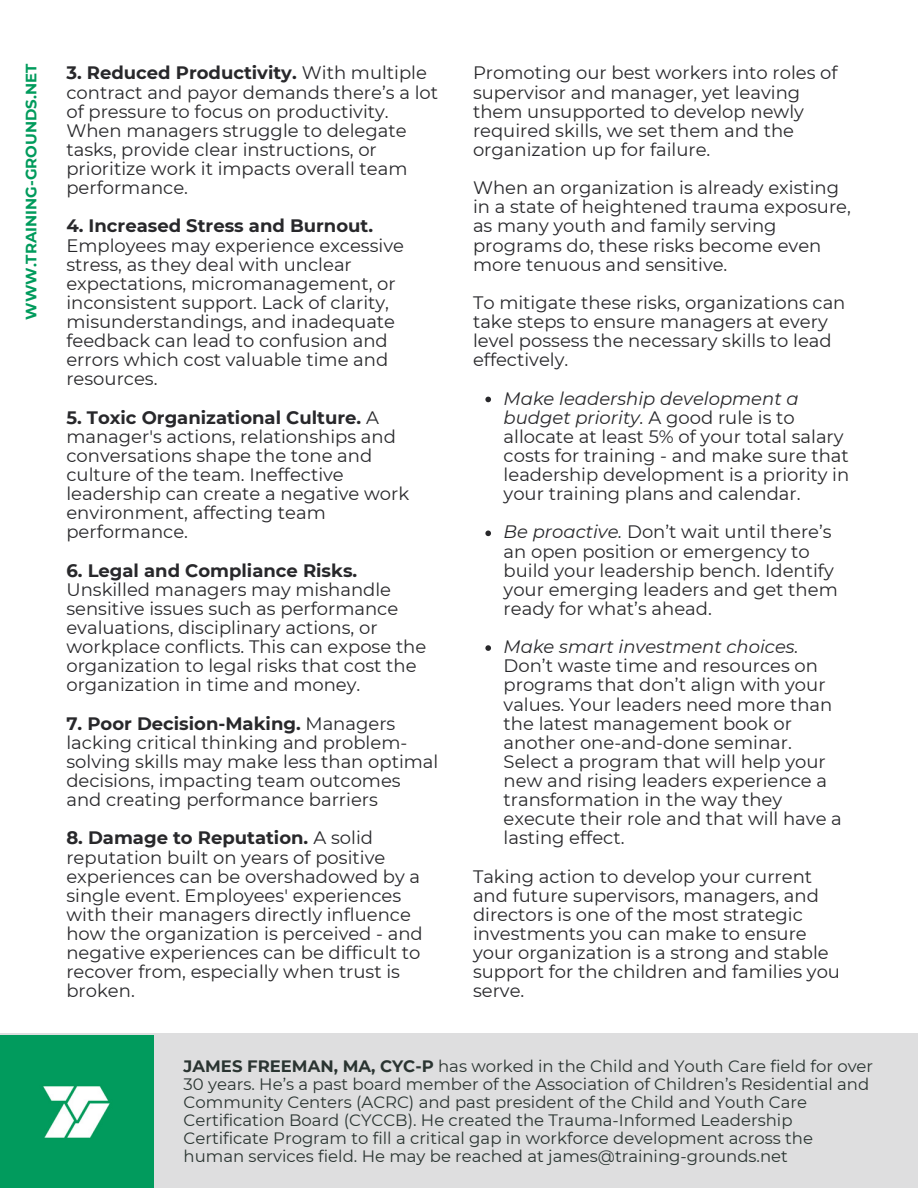
<style>
.page{position:relative;width:918px;height:1188px;background:#fff}
.page>*{position:absolute;margin:0;border:0;box-sizing:border-box;transform-origin:0 0}
.t1{font:18px/19.2px "Montserrat";color:#28282b}
.t2{font:16.5px/18px "Montserrat";color:#2a3431}
.t3{font:700 15px "Montserrat";color:#009b5c}
.s1{font-weight:700}
.s2{font-style:italic}
</style>
<div class="page">
<div style="left:0;top:1033px;width:918px;height:155px;background:#dededf"></div>
<img style="left:0;top:1035px;width:153px;height:153px">
<svg style="left:485px;top:397px;width:6px;height:5px"></svg>
<svg style="left:485px;top:531px;width:6px;height:5px"></svg>
<svg style="left:485px;top:645px;width:6px;height:6px"></svg>
<p class="t3" style="left:22px;top:320px;width:257px;rotate:-90deg">WWW.TRAINING-GROUNDS.NET</p>
<h1 class="t1" style="left:66px;top:63px;width:373px"><span class="s1">3. Reduced Productivity.</span> With multiple contract and payor demands there’s a lot of pressure to focus on productivity.<br>When managers struggle to delegate tasks, provide clear instructions, or prioritize work it impacts overall team performance.</h1>
<h1 class="t1" style="left:66px;top:216px;width:339px"><span class="s1">4. Increased Stress and Burnout.<br></span>Employees may experience excessive stress, as they deal with unclear expectations, micromanagement, or inconsistent support. Lack of clarity, misunderstandings, and inadequate feedback can lead to confusion and errors which cost valuable time and resources.</h1>
<p class="t1" style="left:66px;top:408px;width:344px"><span class="s1">5. Toxic Organizational Culture.</span> A manager's actions, relationships and conversations shape the tone and culture of the team. Ineffective leadership can create a negative work environment, affecting team performance.</p>
<p class="t1" style="left:66px;top:561px;width:361px"><span class="s1">6. Legal and Compliance Risks.<br></span>Unskilled managers may mishandle sensitive issues such as performance evaluations, disciplinary actions, or workplace conflicts. This can expose the organization to legal risks that cost the organization in time and money.</p>
<p class="t1" style="left:66px;top:714px;width:374px"><span class="s1">7. Poor Decision-Making.</span> Managers lacking critical thinking and problem&shy;solving skills may make less than optimal decisions, impacting team outcomes and creating performance barriers</p>
<h1 class="t1" style="left:66px;top:828px;width:358px"><span class="s1">8. Damage to Reputation.</span> A solid reputation built on years of positive experiences can be overshadowed by a single event. Employees' experiences with their managers directly influence how the organization is perceived - and negative experiences can be difficult to recover from, especially when trust is broken.</h1>
<h1 class="t1" style="left:473px;top:63px;width:366px">Promoting our best workers into roles of supervisor and manager, yet leaving them unsupported to develop newly required skills, we set them and the organization up for failure.</h1>
<h1 class="t1" style="left:473px;top:178px;width:379px">When an organization is already existing in a state of heightened trauma exposure, as many youth and family serving programs do, these risks become even more tenuous and sensitive.</h1>
<h1 class="t1" style="left:473px;top:293px;width:374px">To mitigate these risks, organizations can take steps to ensure managers at every level possess the necessary skills to lead effectively.</h1>
<h1 class="t1" style="left:504px;top:388px;width:347px"><span class="s2">Make leadership development a budget priority.</span> A good rule is to allocate at least 5% of your total salary costs for training - and make sure that leadership development is a priority in your training plans and calendar.</h1>
<h1 class="t1" style="left:504px;top:522px;width:336px"><span class="s2">Be proactive.</span> Don’t wait until there’s an open position or emergency to build your leadership bench. Identify your emerging leaders and get them ready for what’s ahead.</h1>
<h1 class="t1" style="left:504px;top:637px;width:340px"><span class="s2">Make smart investment choices.<br></span>Don’t waste time and resources on programs that don’t align with your values. Your leaders need more than the latest management book or another one-and-done seminar.<br>Select a program that will help your new and rising leaders experience a transformation in the way they execute their role and that will have a lasting effect.</h1>
<h1 class="t1" style="left:473px;top:867px;width:369px">Taking action to develop your current and future supervisors, managers, and directors is one of the most strategic investments you can make to ensure your organization is a strong and stable support for the children and families you serve.</h1>
<p class="t2" style="left:184px;top:1057px;width:691px"><span class="s1">JAMES FREEMAN, MA, CYC-P</span> has worked in the Child and Youth Care field for over 30 years. He’s a past board member of the Association of Children’s Residential and Community Centers (ACRC) and past president of the Child and Youth Care Certification Board (CYCCB). He created the Trauma-Informed Leadership Certificate Program to fill a critical gap in workforce development across the human services field. He may be reached at james@training-grounds.net</p>
</div>
